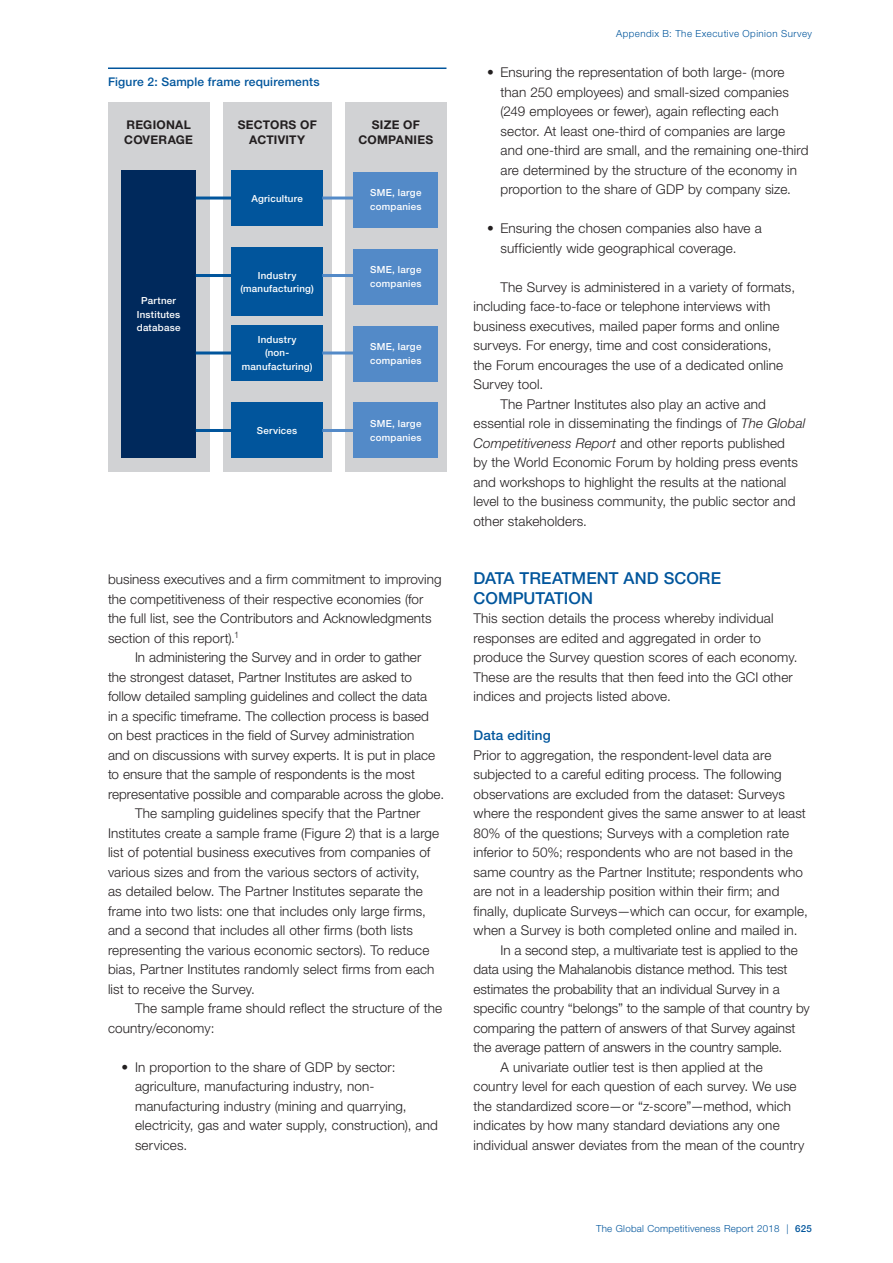
<style>
.page{position:relative;width:893px;height:1263px;background:#fff}
.page>*{position:absolute;margin:0;border:0;box-sizing:border-box;transform-origin:0 0}
.A_Head{font:500 16.5px/19.5px "Helvetica Neue LT Pro";color:#01559c}
.Body{font:300 13.5px/19.5px "Helvetica Neue LT Pro";letter-spacing:.005em;color:#231f20}
.Body_no_indent{font:300 13.5px/19.5px "Helvetica Neue LT Pro";letter-spacing:.01em;color:#231f20}
.B_Head{font:500 13.5px "Helvetica Neue LT Pro";letter-spacing:.01em;color:#01559c}
.Body-2{font:700 12px/15px "Helvetica Neue LT Pro";letter-spacing:.02em;color:#231f20;text-align:center}
.Figure_title{font:500 12px "Helvetica Neue LT Pro";letter-spacing:.015em;color:#01559c}
.Body-3{font:500 9.75px/13.5px "Helvetica Neue LT Pro";letter-spacing:.025em;color:#fff}
.t1{font:300 9.75px "Helvetica Neue LT Pro";letter-spacing:.025em;color:#01559c}
.t2{font:300 9.75px "Helvetica Neue LT Pro";letter-spacing:.045em;color:#01559c}
.s1{font-style:italic}
.s2{font-weight:500}
</style>
<div class="page">
<hr style="left:108px;top:68px;width:338px;height:1px;background:#01559c">
<div style="left:108px;top:102px;width:101px;height:370px;background:#d1d2d4"></div>
<div style="left:223px;top:102px;width:108px;height:370px;background:#d1d2d4"></div>
<div style="left:345px;top:102px;width:101px;height:370px;background:#d1d2d4"></div>
<div style="left:122px;top:170px;width:74px;height:288px;background:#00295c"></div>
<div style="left:231px;top:170px;width:92px;height:56px;background:#01559c"></div>
<div style="left:231px;top:248px;width:92px;height:68px;background:#01559c"></div>
<div style="left:231px;top:325px;width:92px;height:56px;background:#01559c"></div>
<div style="left:231px;top:403px;width:92px;height:55px;background:#01559c"></div>
<div style="left:354px;top:403px;width:84px;height:55px;background:#538ac8"></div>
<div style="left:354px;top:172px;width:84px;height:55px;background:#538ac8"></div>
<div style="left:354px;top:249px;width:84px;height:55px;background:#538ac8"></div>
<div style="left:354px;top:326px;width:84px;height:55px;background:#538ac8"></div>
<hr style="left:196px;top:197px;width:36px;height:3px;background:#01559c">
<hr style="left:322px;top:197px;width:36px;height:3px;background:#538ac8">
<hr style="left:196px;top:274px;width:36px;height:3px;background:#01559c">
<hr style="left:322px;top:274px;width:36px;height:3px;background:#538ac8">
<hr style="left:196px;top:351px;width:36px;height:3px;background:#01559c">
<hr style="left:322px;top:351px;width:36px;height:3px;background:#538ac8">
<hr style="left:196px;top:429px;width:36px;height:3px;background:#01559c">
<hr style="left:322px;top:429px;width:36px;height:3px;background:#538ac8">
<p class="Figure_title" style="left:108px;top:74px;width:213px">Figure 2: Sample frame requirements</p>
<p class="Body-2" style="left:124px;top:117px;width:70px;text-align:left">REGIONAL<br>COVERAGE</p>
<p class="Body-2" style="left:238px;top:117px;width:81px">SECTORS OF<br>ACTIVITY</p>
<p class="Body-2" style="left:359px;top:117px;width:76px">SIZE OF<br>COMPANIES</p>
<p class="Body-3" style="left:137px;top:294px;width:45px;text-align:center">Partner<br>Institutes database</p>
<p class="Body-3" style="left:251px;top:191px;width:53px">Agriculture</p>
<p class="Body-3" style="left:240px;top:268px;width:75px;text-align:center">Industry (manufacturing)</p>
<p class="Body-3" style="left:242px;top:333px;width:72px;text-align:center">Industry<br>(non&shy;manufacturing)</p>
<p class="Body-3" style="left:370px;top:186px;width:53px">SME, large companies</p>
<p class="Body-3" style="left:370px;top:263px;width:53px">SME, large companies</p>
<p class="Body-3" style="left:370px;top:340px;width:53px">SME, large companies</p>
<p class="Body-3" style="left:257px;top:424px;width:42px">Services</p>
<p class="Body-3" style="left:370px;top:417px;width:53px">SME, large companies</p>
<p class="Body" style="left:108px;top:569px;width:335px">business executives and a firm commitment to improving the competitiveness of their respective economies (for the full list, see the Contributors and Acknowledgments section of this report).<sup>1</sup></p>
<p class="Body" style="left:108px;top:647px;width:338px;text-indent:27px">In administering the Survey and in order to gather<br>the strongest dataset, Partner Institutes are asked to follow detailed sampling guidelines and collect the data<br>in a specific timeframe. The collection process is based on best practices in the field of Survey administration<br>and on discussions with survey experts. It is put in place to ensure that the sample of respondents is the most representative possible and comparable across the globe.</p>
<p class="Body" style="left:108px;top:803px;width:333px;text-indent:27px">The sampling guidelines specify that the Partner Institutes create a sample frame (Figure 2) that is a large list of potential business executives from companies of various sizes and from the various sectors of activity,<br>as detailed below. The Partner Institutes separate the frame into two lists: one that includes only large firms, and a second that includes all other firms (both lists representing the various economic sectors). To reduce bias, Partner Institutes randomly select firms from each list to receive the Survey.</p>
<p class="Body" style="left:108px;top:998px;width:336px;text-indent:27px">The sample frame should reflect the structure of the country/economy:</p>
<p class="Body_no_indent" style="left:135px;top:1057px;width:304px;text-indent:-14px">• In proportion to the share of GDP by sector: agriculture, manufacturing industry, non&shy;manufacturing industry (mining and quarrying, electricity, gas and water supply, construction), and services.</p>
<p class="t2" style="left:616px;top:27px;width:197px">Appendix B: The Executive Opinion Survey</p>
<p class="Body_no_indent" style="left:500px;top:62px;width:309px;text-indent:-14px">• Ensuring the representation of both large- (more than 250 employees) and small-sized companies (249 employees or fewer), again reflecting each sector. At least one-third of companies are large and one-third are small, and the remaining one-third are determined by the structure of the economy in proportion to the share of GDP by company size.</p>
<p class="Body_no_indent" style="left:500px;top:218px;width:263px;text-indent:-14px">• Ensuring the chosen companies also have a sufficiently wide geographical coverage.</p>
<p class="Body" style="left:473px;top:277px;width:323px;text-indent:27px">The Survey is administered in a variety of formats, including face-to-face or telephone interviews with business executives, mailed paper forms and online surveys. For energy, time and cost considerations,<br>the Forum encourages the use of a dedicated online Survey tool.</p>
<p class="Body" style="left:473px;top:394px;width:333px;text-indent:27px">The Partner Institutes also play an active and essential role in disseminating the findings of <span class="s1">The Global Competitiveness Report</span> and other reports published<br>by the World Economic Forum by holding press events and workshops to highlight the results at the national level to the business community, the public sector and other stakeholders.</p>
<p class="A_Head" style="left:473px;top:568px;width:249px">DATA TREATMENT AND SCORE<br>COMPUTATION</p>
<p class="Body_no_indent" style="left:473px;top:608px;width:326px">This section details the process whereby individual responses are edited and aggregated in order to produce the Survey question scores of each economy.<br>These are the results that then feed into the GCI other indices and projects listed above.</p>
<p class="B_Head" style="left:473px;top:727px;width:79px">Data editing</p>
<p class="Body_no_indent" style="left:473px;top:745px;width:336px">Prior to aggregation, the respondent-level data are subjected to a careful editing process. The following observations are excluded from the dataset: Surveys where the respondent gives the same answer to at least 80% of the questions; Surveys with a completion rate inferior to 50%; respondents who are not based in the same country as the Partner Institute; respondents who are not in a leadership position within their firm; and finally, duplicate Surveys—which can occur, for example, when a Survey is both completed online and mailed in.</p>
<p class="Body" style="left:473px;top:940px;width:338px;text-indent:27px">In a second step, a multivariate test is applied to the data using the Mahalanobis distance method. This test estimates the probability that an individual Survey in a specific country “belongs” to the sample of that country by comparing the pattern of answers of that Survey against the average pattern of answers in the country sample.</p>
<p class="Body" style="left:473px;top:1057px;width:332px;text-indent:27px">A univariate outlier test is then applied at the country level for each question of each survey. We use the standardized score—or “z-score”—method, which indicates by how many standard deviations any one individual answer deviates from the mean of the country</p>
<p class="t1" style="left:596px;top:1223px;width:217px">The Global Competitiveness Report 2018 | <span class="s2">625</span></p>
</div>
